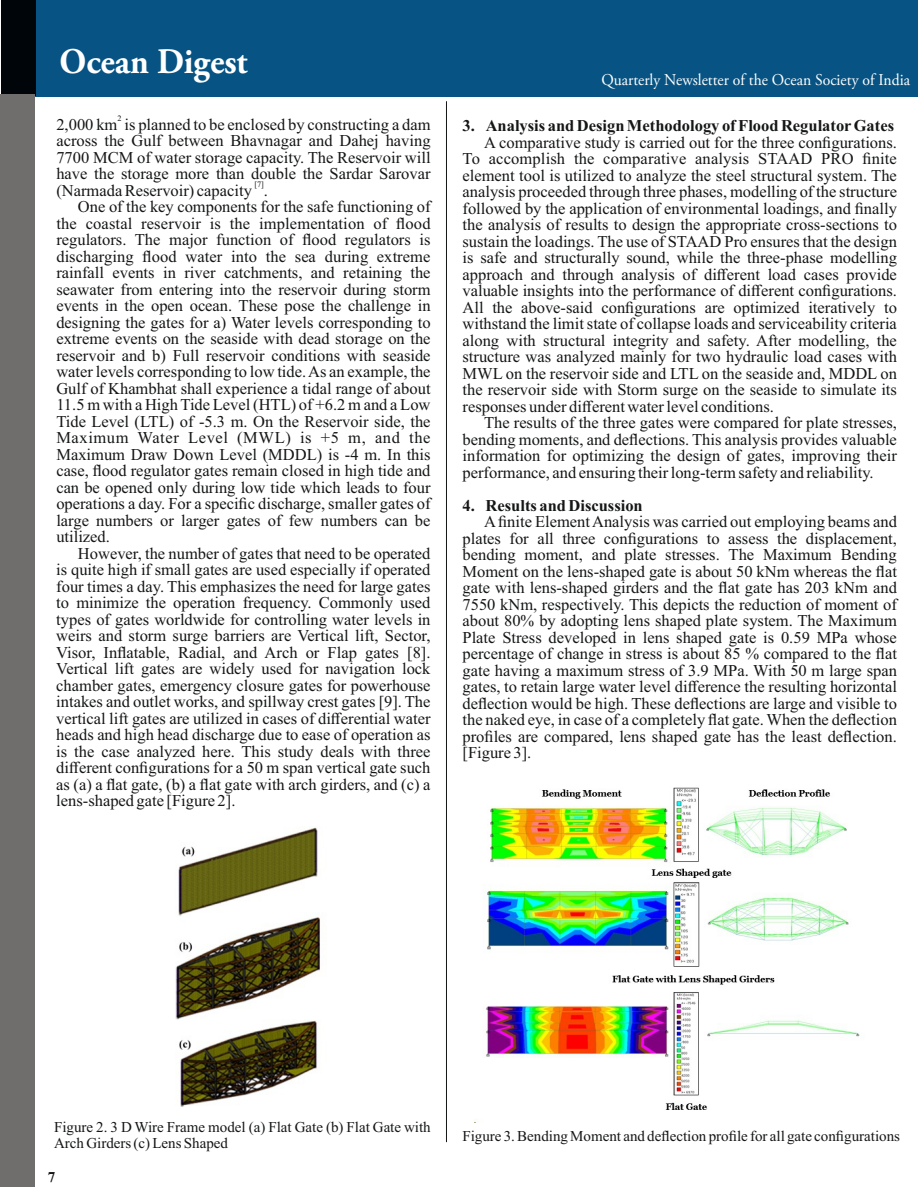
<style>
.page{position:relative;width:918px;height:1188px;background:#fff}
.page>*{position:absolute;margin:0;border:0;box-sizing:border-box;transform-origin:0 0}
.t1{font:700 36px "Adobe Garamond Pro";color:#fff;scale:.95 1}
.t2{font:16.5px/16.5px "Times New Roman";color:#151616;text-align:justify}
.t3{font:700 16.5px "Times New Roman";color:#151616}
.t4{font:16.5px "Adobe Garamond Pro";color:#fff;scale:.95 1}
.t5{font:16.5px "Times New Roman";letter-spacing:.035em;color:#151616}
.t6{font:15px/16.5px "Times New Roman";color:#151616}
.t7{font:700 15px "Times New Roman";color:#151616}
.t8{font:8.25px "Times New Roman";color:#151616}
</style>
<div class="page">
<div style="left:35px;top:0;width:883px;height:97px;background:#075383"></div>
<div style="left:1px;top:0;width:34px;height:95px;background:#00050a"></div>
<div style="left:1px;top:95px;width:34px;height:1092px;background:#6f6e6d"></div>
<hr style="left:446px;top:101px;width:1px;height:1041px;background:#151616">
<img style="left:176px;top:827px;width:145px;height:280px">
<img style="left:474px;top:787px;width:386px;height:336px">
<h1 class="t1" style="left:60px;top:47px;width:199px">Ocean Digest</h1>
<p class="t8" style="left:117px;top:116px;width:6px">2</p>
<p class="t2" style="left:56px;top:117px;width:376px">2,000 km is planned to be enclosed by constructing a dam across the Gulf between Bhavnagar and Dahej having 7700 MCM of water storage capacity. The Reservoir will have the storage more than double the Sardar Sarovar</p>
<p class="t8" style="left:254px;top:182px;width:11px">[7]</p>
<p class="t2" style="left:56px;top:183px;width:213px">(Narmada Reservoir) capacity .</p>
<p class="t2" style="left:78px;top:200px;width:354px">One of the key components for the safe functioning of</p>
<p class="t2" style="left:56px;top:216px;width:376px">the coastal reservoir is the implementation of flood</p>
<p class="t2" style="left:56px;top:233px;width:376px">regulators. The major function of flood regulators is</p>
<p class="t2" style="left:56px;top:249px;width:376px">discharging flood water into the sea during extreme</p>
<p class="t2" style="left:56px;top:266px;width:376px">rainfall events in river catchments, and retaining the</p>
<p class="t2" style="left:56px;top:282px;width:376px">seawater from entering into the reservoir during storm</p>
<p class="t2" style="left:56px;top:299px;width:376px">events in the open ocean. These pose the challenge in</p>
<p class="t2" style="left:56px;top:315px;width:376px">designing the gates for a) Water levels corresponding to</p>
<p class="t2" style="left:56px;top:332px;width:376px">extreme events on the seaside with dead storage on the</p>
<p class="t2" style="left:56px;top:348px;width:376px">reservoir and b) Full reservoir conditions with seaside</p>
<p class="t2" style="left:56px;top:365px;width:376px">water levels corresponding to low tide. As an example, the</p>
<p class="t2" style="left:56px;top:381px;width:376px">Gulf of Khambhat shall experience a tidal range of about</p>
<p class="t2" style="left:56px;top:398px;width:376px">11.5 m with a High Tide Level (HTL) of +6.2 m and a Low</p>
<p class="t2" style="left:56px;top:414px;width:376px">Tide Level (LTL) of -5.3 m. On the Reservoir side, the</p>
<p class="t5" style="left:56px;top:432px;width:376px">Maximum Water Level (MWL) is +5 m, and the</p>
<p class="t2" style="left:56px;top:447px;width:376px">Maximum Draw Down Level (MDDL) is -4 m. In this</p>
<p class="t2" style="left:56px;top:464px;width:376px">case, flood regulator gates remain closed in high tide and</p>
<p class="t2" style="left:56px;top:480px;width:376px">can be opened only during low tide which leads to four</p>
<p class="t2" style="left:56px;top:497px;width:376px">operations a day. For a specific discharge, smaller gates of</p>
<p class="t2" style="left:56px;top:513px;width:376px">large numbers or larger gates of few numbers can be</p>
<p class="t2" style="left:56px;top:530px;width:55px">utilized.</p>
<p class="t2" style="left:78px;top:546px;width:354px">However, the number of gates that need to be operated</p>
<p class="t2" style="left:56px;top:563px;width:376px">is quite high if small gates are used especially if operated</p>
<p class="t2" style="left:56px;top:579px;width:376px">four times a day. This emphasizes the need for large gates</p>
<p class="t2" style="left:56px;top:596px;width:376px">to minimize the operation frequency. Commonly used</p>
<p class="t2" style="left:56px;top:612px;width:376px">types of gates worldwide for controlling water levels in</p>
<p class="t2" style="left:56px;top:629px;width:376px">weirs and storm surge barriers are Vertical lift, Sector,</p>
<p class="t2" style="left:56px;top:645px;width:376px">Visor, Inflatable, Radial, and Arch or Flap gates [8].</p>
<p class="t2" style="left:56px;top:662px;width:376px">Vertical lift gates are widely used for navigation lock</p>
<p class="t2" style="left:56px;top:678px;width:376px">chamber gates, emergency closure gates for powerhouse</p>
<p class="t2" style="left:56px;top:695px;width:376px">intakes and outlet works, and spillway crest gates [9]. The</p>
<p class="t2" style="left:56px;top:711px;width:376px">vertical lift gates are utilized in cases of differential water</p>
<p class="t2" style="left:56px;top:728px;width:376px">heads and high head discharge due to ease of operation as</p>
<p class="t2" style="left:56px;top:744px;width:376px">is the case analyzed here. This study deals with three</p>
<p class="t2" style="left:56px;top:761px;width:376px">different configurations for a 50 m span vertical gate such</p>
<p class="t2" style="left:56px;top:777px;width:376px">as (a) a flat gate, (b) a flat gate with arch girders, and (c) a</p>
<p class="t2" style="left:56px;top:794px;width:181px">lens-shaped gate [Figure 2].</p>
<p class="t4" style="left:601px;top:73px;width:327px">Quarterly Newsletter of the Ocean Society of India</p>
<p class="t3" style="left:463px;top:120px;width:433px">3. Analysis and Design Methodology of Flood RegulatorGates</p>
<p class="t2" style="left:463px;top:135px;width:436px;text-indent:22px">A comparative study is carried out for the three configurations.<br>To accomplish the comparative analysis STAAD PRO finite element tool is utilized to analyze the steel structural system. The analysis proceeded through three phases, modelling of the structure followed by the application of environmental loadings, and finally the analysis of results to design the appropriate cross-sections to sustain the loadings. The use of STAAD Pro ensures that the design is safe and structurally sound, while the three-phase modelling approach and through analysis of different load cases provide valuable insights into the performance of different configurations.<br>All the above-said configurations are optimized iteratively to withstand the limit state of collapse loads and serviceability criteria along with structural integrity and safety. After modelling, the structure was analyzed mainly for two hydraulic load cases with MWL on the reservoir side and LTL on the seaside and, MDDL on the reservoir side with Storm surge on the seaside to simulate its responses under different water level conditions.</p>
<p class="t2" style="left:463px;top:416px;width:436px;text-indent:22px">The results of the three gates were compared for plate stresses, bending moments, and deflections. This analysis provides valuable information for optimizing the design of gates, improving their performance, and ensuring their long-term safety and reliability.</p>
<p class="t3" style="left:463px;top:499px;width:182px">4. Results and Discussion</p>
<p class="t2" style="left:463px;top:515px;width:436px;text-indent:22px">Afinite Element Analysis was carried out employing beams and plates for all three configurations to assess the displacement, bending moment, and plate stresses. The Maximum Bending Moment on the lens-shaped gate is about 50 kNm whereas the flat gate with lens-shaped girders and the flat gate has 203 kNm and 7550 kNm, respectively. This depicts the reduction of moment of about 80% by adopting lens shaped plate system. The Maximum Plate Stress developed in lens shaped gate is 0.59 MPa whose percentage of change in stress is about 85 % compared to the flat gate having a maximum stress of 3.9 MPa. With 50 m large span gates, to retain large water level difference the resulting horizontal deflection would be high. These deflections are large and visible to the naked eye, in case of a completely flat gate. When the deflection profiles are compared, lens shaped gate has the least deflection. [Figure 3].</p>
<p class="t6" style="left:54px;top:1120px;width:378px">Figure 2. 3 D Wire Frame model (a) Flat Gate (b) Flat Gate with<br>Arch Girders (c) Lens Shaped</p>
<p class="t6" style="left:462px;top:1130px;width:439px">Figure 3. Bending Moment and deflection profile for all gate configurations</p>
<p class="t7" style="left:48px;top:1172px;width:9px">7</p>
</div>
